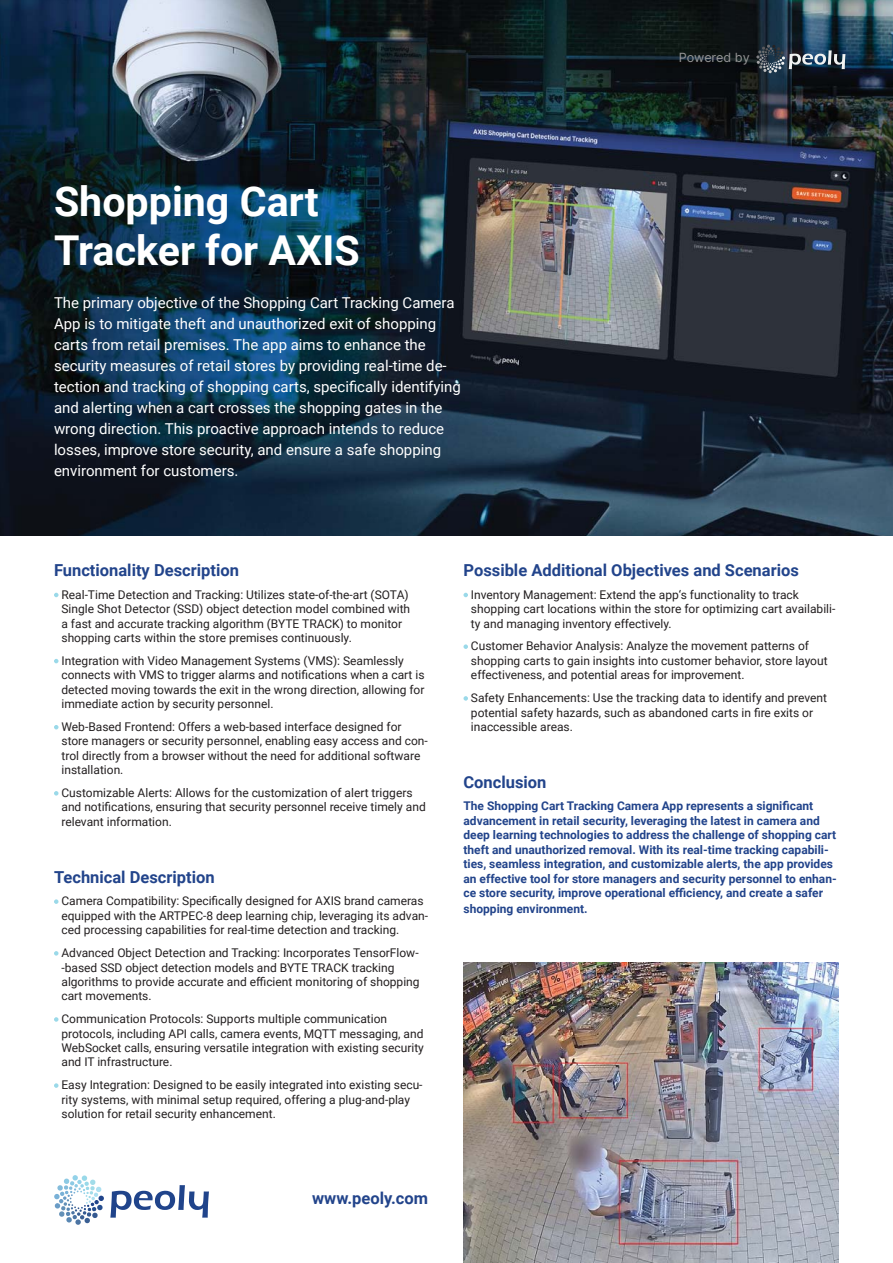
<style>
.page{position:relative;width:893px;height:1263px;background:#fff}
.page>*{position:absolute;margin:0;border:0;box-sizing:border-box;transform-origin:0 0}
.t1{font:700 41.25px/49.3px "Roboto";color:#fff}
.t2{font:700 16.5px "Roboto";color:#22448b}
.t3{font:15px/21px "Roboto";color:#fff}
.t4{font:12.6px "Inter";color:#969696}
.t5{font:12px/14.4px "Roboto";color:#231f20}
.t6{font:700 12px/14.4px "Roboto";color:#22448b}
</style>
<div class="page">
<svg style="left:54px;top:1175px;width:50px;height:50px"></svg>
<svg style="left:110px;top:1185px;width:99px;height:33px"></svg>
<img style="left:0;top:0;width:893px;height:536px">
<svg style="left:54px;top:593px;width:4px;height:4px"></svg>
<svg style="left:54px;top:659px;width:4px;height:4px"></svg>
<svg style="left:54px;top:725px;width:4px;height:4px"></svg>
<svg style="left:54px;top:791px;width:4px;height:4px"></svg>
<svg style="left:54px;top:899px;width:4px;height:5px"></svg>
<svg style="left:54px;top:951px;width:4px;height:4px"></svg>
<svg style="left:54px;top:1017px;width:4px;height:5px"></svg>
<svg style="left:54px;top:1083px;width:4px;height:5px"></svg>
<svg style="left:463px;top:593px;width:5px;height:4px"></svg>
<svg style="left:463px;top:644px;width:5px;height:5px"></svg>
<svg style="left:463px;top:696px;width:5px;height:5px"></svg>
<svg style="left:756px;top:45px;width:89px;height:28px;background:#415160"></svg>
<img style="left:463px;top:962px;width:376px;height:301px">
<h1 class="t1" style="left:54px;top:177px;width:307px">Shopping Cart<br>Tracker for AXIS</h1>
<p class="t3" style="left:54px;top:293px;width:408px">The primary objective of the Shopping Cart Tracking Camera App is to mitigate theft and unauthorized exit of shopping carts from retail premises. The app aims to enhance the security measures of retail stores by providing real-time de&shy;tection and tracking of shopping carts, specifically identifying and alerting when a cart crosses the shopping gates in the wrong direction. This proactive approach intends to reduce losses, improve store security, and ensure a safe shopping environment for customers.</p>
<p class="t4" style="left:679px;top:50px;width:72px">Powered by</p>
<h2 class="t2" style="left:54px;top:560px;width:186px">Functionality Description</h2>
<p class="t5" style="left:61px;top:587px;width:350px">Real-Time Detection and Tracking: Utilizes state-of-the-art (SOTA)<br>Single Shot Detector (SSD) object detection model combined with a fast and accurate tracking algorithm (BYTE TRACK) to monitor shopping carts within the store premises continuously.</p>
<p class="t5" style="left:61px;top:653px;width:365px">Integration with Video Management Systems (VMS): Seamlessly connects with VMS to trigger alarms and notifications when a cart is detected moving towards the exit in the wrong direction, allowing for immediate action by security personnel.</p>
<p class="t5" style="left:61px;top:720px;width:368px">Web-Based Frontend: Offers a web-based interface designed for store managers or security personnel, enabling easy access and con&shy;trol directly from a browser without the need for additional software installation.</p>
<p class="t5" style="left:61px;top:786px;width:366px">Customizable Alerts: Allows for the customization of alert triggers and notifications, ensuring that security personnel receive timely and relevant information.</p>
<h2 class="t2" style="left:54px;top:867px;width:162px">Technical Description</h2>
<p class="t5" style="left:61px;top:894px;width:368px">Camera Compatibility: Specifically designed for AXIS brand cameras equipped with the ARTPEC-8 deep learning chip, leveraging its advan&shy;ced processing capabilities for real-time detection and tracking.</p>
<p class="t5" style="left:61px;top:946px;width:360px">Advanced Object Detection and Tracking: Incorporates TensorFlow--based SSD object detection models and BYTE TRACK tracking algorithms to provide accurate and efficient monitoring of shopping cart movements.</p>
<p class="t5" style="left:61px;top:1012px;width:364px">Communication Protocols: Supports multiple communication protocols, including API calls, camera events, MQTT messaging, and WebSocket calls, ensuring versatile integration with existing security and IT infrastructure.</p>
<p class="t5" style="left:61px;top:1078px;width:363px">Easy Integration: Designed to be easily integrated into existing secu&shy;rity systems, with minimal setup required, offering a plug-and-play solution for retail security enhancement.</p>
<h2 class="t2" style="left:312px;top:1189px;width:118px">www.peoly.com</h2>
<h2 class="t2" style="left:463px;top:560px;width:337px">Possible Additional Objectives and Scenarios</h2>
<p class="t5" style="left:471px;top:587px;width:366px">Inventory Management: Extend the app‘s functionality to track shopping cart locations within the store for optimizing cart availabili&shy;ty and managing inventory effectively.</p>
<p class="t5" style="left:471px;top:639px;width:358px">Customer Behavior Analysis: Analyze the movement patterns of shopping carts to gain insights into customer behavior, store layout effectiveness, and potential areas for improvement.</p>
<p class="t5" style="left:471px;top:691px;width:358px">Safety Enhancements: Use the tracking data to identify and prevent potential safety hazards, such as abandoned carts in fire exits or inaccessible areas.</p>
<h2 class="t2" style="left:463px;top:772px;width:84px">Conclusion</h2>
<p class="t6" style="left:463px;top:799px;width:375px">The Shopping Cart Tracking Camera App represents a significant advancement in retail security, leveraging the latest in camera and deep learning technologies to address the challenge of shopping cart theft and unauthorized removal. With its real-time tracking capabili&shy;ties, seamless integration, and customizable alerts, the app provides an effective tool for store managers and security personnel to enhan&shy;ce store security, improve operational efficiency, and create a safer</p>
<p class="t6" style="left:463px;top:902px;width:126px">shopping environment.</p>
</div>
